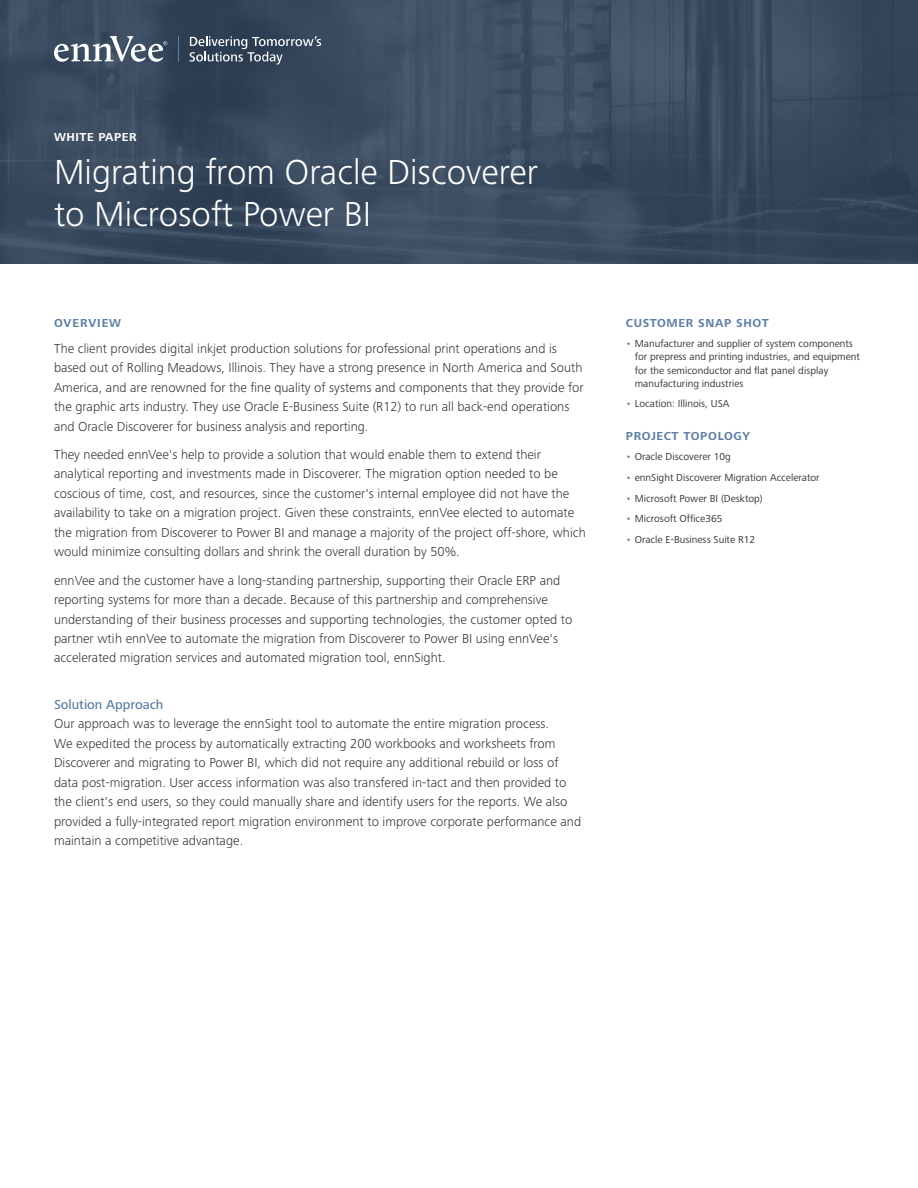
<style>
.page{position:relative;width:918px;height:1188px;background:#fff}
.page>*{position:absolute;margin:0;border:0;box-sizing:border-box;transform-origin:0 0}
.t1{font:300 36px/42px "Frutiger Next Pro";color:#fff}
.t2{font:300 13.5px/19.5px "Frutiger Next Pro";color:#333}
.t3{font:500 13.5px "Frutiger Next Pro";color:#5d7fa4}
.t4{font:700 12px "Frutiger Next Pro";letter-spacing:.055em;color:#5d7fa4}
.t5{font:700 12px "Frutiger Next Pro";letter-spacing:.045em;color:#fff}
.t6{font:700 12px "Frutiger Next Pro";letter-spacing:.075em;color:#5d7fa4}
.t7{font:10.5px/13.2px "Frutiger Next Pro";color:#333}
.s1{color:#5d7fa4}
</style>
<div class="page">
<img style="left:0;top:0;width:918px;height:264px">
<svg style="left:54px;top:36px;width:113px;height:26px"></svg>
<svg style="left:178px;top:36px;width:1px;height:26px"></svg>
<svg style="left:190px;top:36px;width:131px;height:29px;background:#546272"></svg>
<p class="t5" style="left:54px;top:130px;width:84px">WHITE PAPER</p>
<h1 class="t1" style="left:54px;top:151px;width:485px">Migrating from Oracle Discoverer to Microsoft Power BI</h1>
<p class="t6" style="left:54px;top:316px;width:69px">OVERVIEW</p>
<p class="t2" style="left:54px;top:339px;width:531px">The client provides digital inkjet production solutions for professional print operations and is based out of Rolling Meadows, Illinois. They have a strong presence in North America and South America, and are renowned for the fine quality of systems and components that they provide for the graphic arts industry. They use Oracle E-Business Suite (R12) to run all back-end operations and Oracle Discoverer for business analysis and reporting.</p>
<p class="t2" style="left:54px;top:445px;width:533px">They needed ennVee's help to provide a solution that would enable them to extend their analytical reporting and investments made in Discoverer. The migration option needed to be coscious of time, cost, and resources, since the customer's internal employee did not have the availability to take on a migration project. Given these constraints, ennVee elected to automate the migration from Discoverer to Power BI and manage a majority of the project off-shore, which would minimize consulting dollars and shrink the overall duration by 50%.</p>
<p class="t2" style="left:54px;top:570px;width:520px">ennVee and the customer have a long-standing partnership, supporting their Oracle ERP and reporting systems for more than a decade. Because of this partnership and comprehensive understanding of their business processes and supporting technologies, the customer opted to partner wtih ennVee to automate the migration from Discoverer to Power BI using ennVee's accelerated migration services and automated migration tool, ennSight.</p>
<p class="t3" style="left:54px;top:697px;width:111px">Solution Approach</p>
<p class="t2" style="left:54px;top:714px;width:529px">Our approach was to leverage the ennSight tool to automate the entire migration process.<br>We expedited the process by automatically extracting 200 workbooks and worksheets from Discoverer and migrating to Power BI, which did not require any additional rebuild or loss of data post-migration. User access information was also transfered in-tact and then provided to the client's end users, so they could manually share and identify users for the reports. We also provided a fully-integrated report migration environment to improve corporate performance and maintain a competitive advantage.</p>
<p class="t4" style="left:626px;top:316px;width:144px">CUSTOMER SNAP SHOT</p>
<p class="t7" style="left:635px;top:337px;width:227px;text-indent:-9px"><span class="s1">•</span> Manufacturer and supplier of system components for prepress and printing industries, and equipment for the semiconductor and flat panel display manufacturing industries</p>
<p class="t7" style="left:626px;top:397px;width:105px"><span class="s1">•</span> Location: Illinois, USA</p>
<p class="t4" style="left:626px;top:429px;width:126px">PROJECT TOPOLOGY</p>
<p class="t7" style="left:626px;top:450px;width:107px"><span class="s1">•</span> Oracle Discoverer 10g</p>
<p class="t7" style="left:626px;top:471px;width:195px"><span class="s1">•</span> ennSight Discoverer Migration Accelerator</p>
<p class="t7" style="left:626px;top:491px;width:138px"><span class="s1">•</span> Microsoft Power BI (Desktop)</p>
<p class="t7" style="left:626px;top:512px;width:98px"><span class="s1">•</span> Microsoft Office365</p>
<p class="t7" style="left:626px;top:533px;width:131px"><span class="s1">•</span> Oracle E-Business Suite R12</p>
</div>
